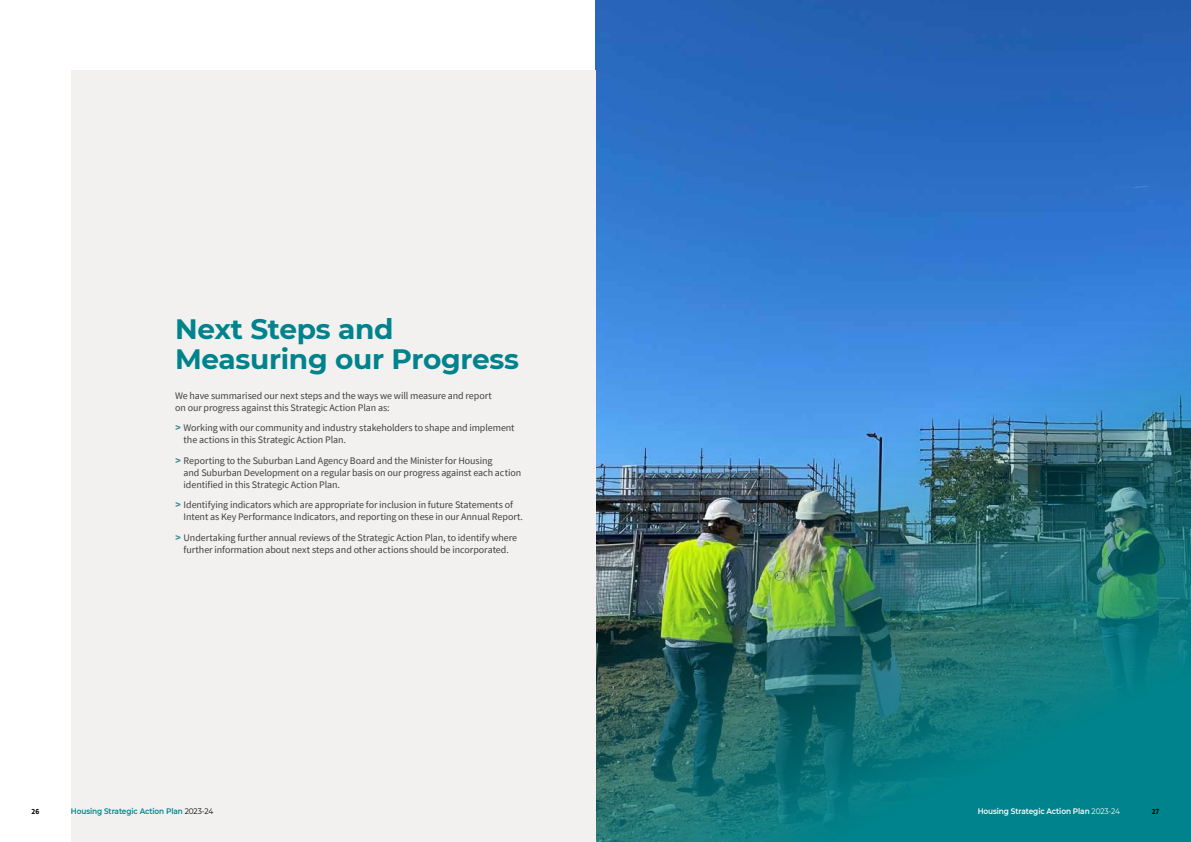
<style>
.page{position:relative;width:1191px;height:842px;background:#fff}
.page>*{position:absolute;margin:0;border:0;box-sizing:border-box;transform-origin:0 0}
.t1{font:700 28px/30px "Montserrat";letter-spacing:-.01em;color:#00838c}
.t2{font:10px/12px "Source Sans Pro";letter-spacing:-.01em;color:#414042}
.t3{font:600 8px "Montserrat";letter-spacing:-.01em;color:#00838c;scale:.92 1}
.t4{font:600 8px "Montserrat";letter-spacing:-.01em;color:#fff;scale:.92 1}
.t5{font:700 8px "Source Sans Pro";color:#000;scale:.92 1}
.s1{font-family:"Montserrat";font-weight:700;color:#358b94}
.s2{font-weight:400;color:#000}
.s3{font-weight:400}
</style>
<div class="page">
<img style="left:595px;top:0;width:596px;height:842px">
<div style="left:71px;top:71px;width:524px;height:771px;background:#f2f1ef"></div>
<h1 class="t1" style="left:175px;top:312px;width:345px">Next Steps and<br>Measuring our Progress</h1>
<p class="t2" style="left:175px;top:389px;width:318px">We have summarised our next steps and the ways we will measure and report on our progress against this Strategic Action Plan as:</p>
<p class="t2" style="left:184px;top:422px;width:332px;text-indent:-8px"><span class="s1">&gt;</span> Working with our community and industry stakeholders to shape and implement the actions in this Strategic Action Plan.</p>
<p class="t2" style="left:184px;top:454px;width:339px;text-indent:-8px"><span class="s1">&gt;</span> Reporting to the Suburban Land Agency Board and the Minister for Housing<br>and Suburban Development on a regular basis on our progress against each action identified in this Strategic Action Plan.</p>
<p class="t2" style="left:184px;top:499px;width:341px;text-indent:-8px"><span class="s1">&gt;</span> Identifying indicators which are appropriate for inclusion in future Statements of<br>Intent as Key Performance Indicators, and reporting on these in our Annual Report.</p>
<p class="t2" style="left:175px;top:531px;width:344px;text-align:center"><span class="s1">&gt;</span> Undertaking further annual reviews of the Strategic Action Plan, to identify where further information about next steps and other actions should be incorporated.</p>
<p class="t5" style="left:32px;top:805px;width:10px">26</p>
<p class="t3" style="left:71px;top:805px;width:156px">Housing Strategic Action Plan <span class="s2">2023-24</span></p>
<p class="t4" style="left:977px;top:805px;width:156px">Housing Strategic Action Plan <span class="s3">2023-24</span></p>
<p class="t5" style="left:1151px;top:805px;width:10px">27</p>
</div>
